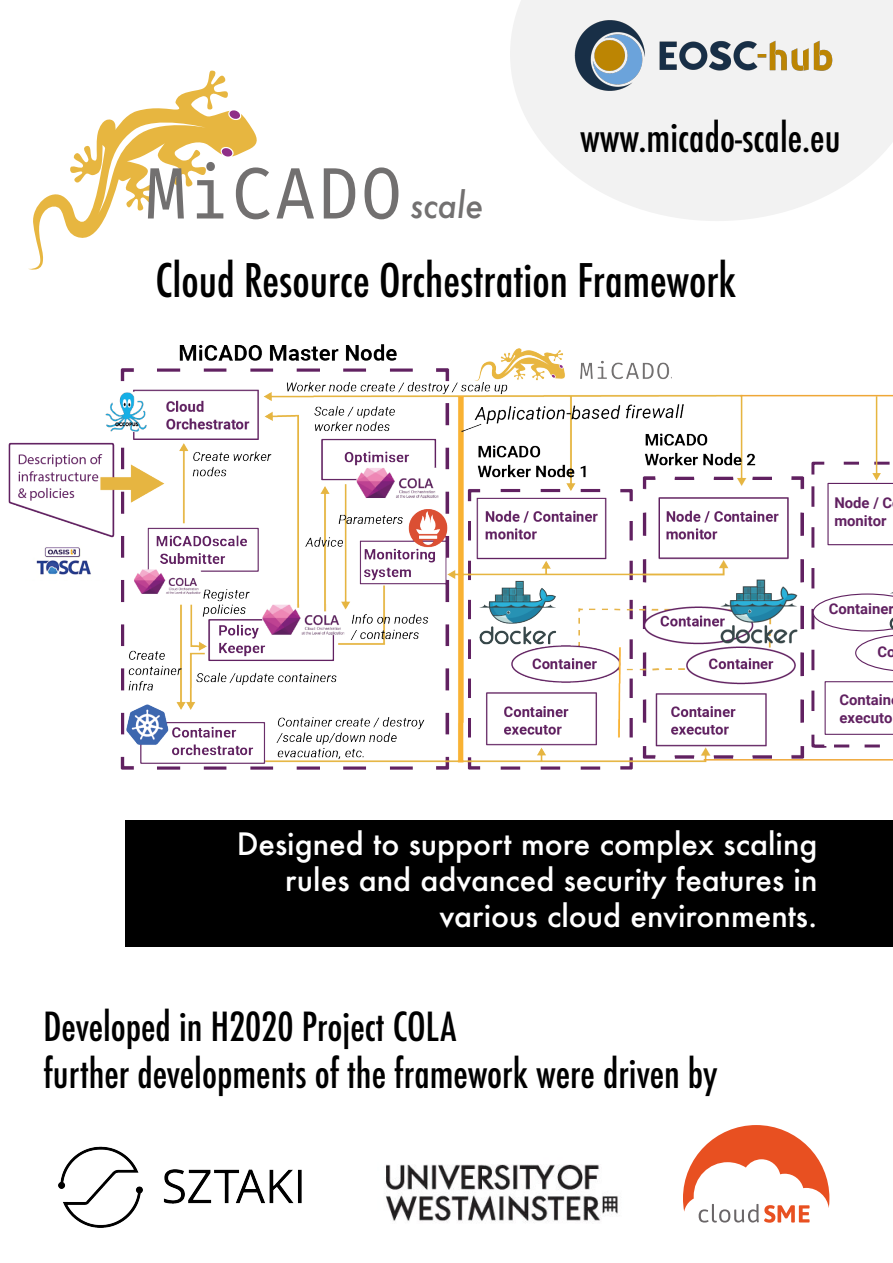
<style>
.page{position:relative;width:893px;height:1263px;background:#fff}
.page>*{position:absolute;margin:0;border:0;box-sizing:border-box;transform-origin:0 0}
.t1{font:500 condensed 45px "Futura";color:#000}
.t2{font:500 condensed 39px "Futura";color:#000}
.t3{font:italic 500 35.1px "Futura";color:#727070;scale:.91 1}
.t4{font:500 30px/36px "Futura";color:#fff;text-align:right}
.t5{font:700 14.85px/17.9px "Roboto";color:#612161}
</style>
<div class="page">
<svg style="left:510px;top:0;width:383px;height:221px;fill:#f2f2f2"></svg>
<div style="left:125px;top:821px;width:768px;height:126px;background:#000"></div>
<img style="left:8px;top:344px;width:831px;height:426px">
<hr style="left:740px;top:395px;width:153px;height:1px;background:#efa737">
<hr style="left:876px;top:396px;width:1px;height:78px;background:#e6b640">
<svg style="left:810px;top:460px;width:83px;height:289px"></svg>
<hr style="left:704px;top:759px;width:189px;height:1px;background:#efa737">
<svg style="left:28px;top:70px;width:231px;height:200px"></svg>
<svg style="left:229px;top:110px;width:11px;height:9px"></svg>
<svg style="left:148px;top:148px;width:250px;height:71px"></svg>
<img style="left:58px;top:1146px;width:244px;height:82px">
<svg style="left:683px;top:1125px;width:146px;height:98px"></svg>
<img style="left:573px;top:18px;width:262px;height:74px">
<img style="left:385px;top:1164px;width:233px;height:59px">
<p class="t3" style="left:410px;top:181px;width:82px">scale</p>
<p class="t2" style="left:580px;top:113px;width:262px">www.micado-scale.eu</p>
<p class="t1" style="left:155px;top:251px;width:582px">Cloud Resource Orchestration Framework</p>
<p class="t5" style="left:834px;top:493px;width:59px">Node / C monitor</p>
<p class="t5" style="left:829px;top:599px;width:67px">Container</p>
<p class="t5" style="left:877px;top:642px;width:20px">Co</p>
<p class="t5" style="left:839px;top:691px;width:54px">Contain executo</p>
<p class="t4" style="left:237px;top:825px;width:582px">Designed to support more complex scaling rules and advanced security features in</p>
<p class="t4" style="left:439px;top:897px;width:379px">various cloud environments.</p>
<p class="t2" style="left:43px;top:1001px;width:414px">Developed in H2020 Project COLA</p>
<p class="t2" style="left:43px;top:1048px;width:676px">further developments of the framework were driven by</p>
</div>
